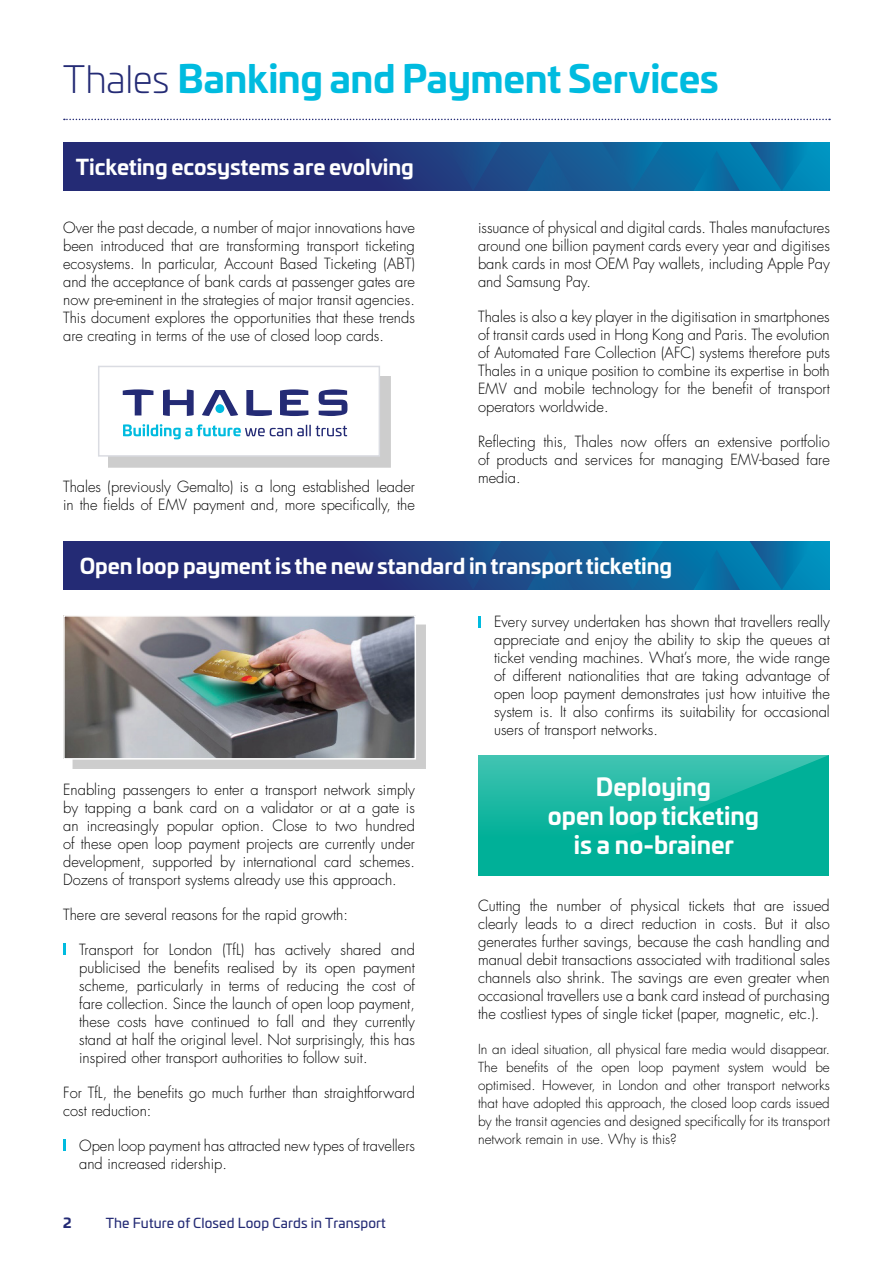
<style>
.page{position:relative;width:893px;height:1263px;background:#fff}
.page>*{position:absolute;margin:0;border:0;box-sizing:border-box;transform-origin:0 0}
.t1{font:700 37.5px "Univia Pro";letter-spacing:-.01em;color:#00bbdf}
.t2{font:700 24px/28.8px "Univia Pro";color:#fff;text-align:center}
.t3{font:700 21px "Univia Pro";letter-spacing:-.005em;color:#fff}
.t4{font:300 15px/18px "Futura LT";color:#000;text-align:justify}
.t5{font:300 13.5px/18px "Futura LT";color:#000;text-align:justify}
.t6{font:13.5px "Univia Pro";letter-spacing:.01em;color:#242b75}
.t7{font:700 13.5px "Univia Pro";color:#242b75}
.s1{font-weight:300;color:#242b75}
</style>
<div class="page">
<div style="left:63px;top:143px;width:767px;height:48px;background:#242b75"></div>
<svg style="left:429px;top:143px;width:401px;height:48px;background:#10649c"></svg>
<div style="left:63px;top:542px;width:767px;height:47px;background:#242b75"></div>
<svg style="left:429px;top:542px;width:401px;height:47px;background:#10649c"></svg>
<div style="left:108px;top:376px;width:283px;height:91px;background:#cdcdcd"></div>
<div style="left:99px;top:366px;width:280px;height:90px;background:#fff"></div>
<svg style="left:319px;top:389px;width:28px;height:27px"></svg>
<svg style="left:280px;top:389px;width:28px;height:27px"></svg>
<svg style="left:246px;top:390px;width:26px;height:26px"></svg>
<svg style="left:202px;top:390px;width:36px;height:26px"></svg>
<svg style="left:163px;top:390px;width:31px;height:26px"></svg>
<svg style="left:123px;top:389px;width:30px;height:26px"></svg>
<svg style="left:123px;top:424px;width:224px;height:15px"></svg>
<div style="left:98px;top:366px;width:282px;height:91px;border:2px solid #dadce2"></div>
<div style="left:73px;top:625px;width:353px;height:144px;background:#000;opacity:.2"></div>
<img style="left:66px;top:618px;width:347px;height:138px">
<div style="left:63px;top:615px;width:353px;height:144px;border:2px solid #fff"></div>
<svg style="left:63px;top:943px;width:3px;height:12px"></svg>
<svg style="left:63px;top:1139px;width:3px;height:12px"></svg>
<svg style="left:478px;top:616px;width:3px;height:11px"></svg>
<svg style="left:478px;top:755px;width:351px;height:121px;background:#12b59f"></svg>
<svg style="left:64px;top:119px;width:766px;height:1px"></svg>
<h1 class="t1" style="left:63px;top:49px;width:657px"><span class="s1">Thales</span> Banking and Payment Services</h1>
<h3 class="t3" style="left:76px;top:150px;width:339px">Ticketing ecosystems are evolving</h3>
<p class="t4" style="left:63px;top:219px;width:353px">Over the past decade, a number of major innovations have been introduced that are transforming transport ticketing ecosystems. In particular, Account Based Ticketing (ABT) and the acceptance of bank cards at passenger gates are now pre-eminent in the strategies of major transit agencies.<br>This document explores the opportunities that these trends are creating in terms of the use of closed loop cards.</p>
<p class="t4" style="left:63px;top:478px;width:353px">Thales (previously Gemalto) is a long established leader in the fields of EMV payment and, more specifically, the</p>
<p class="t4" style="left:478px;top:219px;width:353px">issuance of physical and digital cards. Thales manufactures around one billion payment cards every year and digitises bank cards in most OEM Pay wallets, including Apple Pay and Samsung Pay.</p>
<p class="t4" style="left:478px;top:308px;width:353px">Thales is also a key player in the digitisation in smartphones of transit cards used in Hong Kong and Paris. The evolution of Automated Fare Collection (AFC) systems therefore puts Thales in a unique position to combine its expertise in both EMV and mobile technology for the benefit of transport operators worldwide.</p>
<p class="t4" style="left:478px;top:433px;width:353px">Reflecting this, Thales now offers an extensive portfolio of products and services for managing EMV-based fare media.</p>
<h3 class="t3" style="left:80px;top:549px;width:594px">Open loop payment is the new standard in transport ticketing</h3>
<p class="t4" style="left:63px;top:780px;width:353px">Enabling passengers to enter a transport network simply by tapping a bank card on a validator or at a gate is an increasingly popular option. Close to two hundred of these open loop payment projects are currently under development, supported by international card schemes.<br>Dozens of transport systems already use this approach.</p>
<p class="t4" style="left:63px;top:905px;width:286px">There are several reasons for the rapid growth:</p>
<p class="t4" style="left:79px;top:940px;width:337px">Transport for London (TfL) has actively shared and publicised the benefits realised by its open payment scheme, particularly in terms of reducing the cost of fare collection. Since the launch of open loop payment, these costs have continued to fall and they currently stand at half the original level. Not surprisingly, this has inspired other transport authorities to follow suit.</p>
<p class="t4" style="left:63px;top:1084px;width:353px">For TfL, the benefits go much further than straightforward cost reduction:</p>
<p class="t4" style="left:79px;top:1137px;width:337px">Open loop payment has attracted new types of travellers and increased ridership.</p>
<p class="t7" style="left:63px;top:1212px;width:10px">2</p>
<p class="t6" style="left:106px;top:1212px;width:282px">The Future of Closed Loop Cards in Transport</p>
<p class="t4" style="left:494px;top:613px;width:337px">Every survey undertaken has shown that travellers really appreciate and enjoy the ability to skip the queues at ticket vending machines. What’s more, the wide range of different nationalities that are taking advantage of open loop payment demonstrates just how intuitive the system is. It also confirms its suitability for occasional users of transport networks.</p>
<h2 class="t2" style="left:548px;top:771px;width:213px">Deploying<br>open loop ticketing is a no-brainer</h2>
<p class="t4" style="left:478px;top:897px;width:353px">Cutting the number of physical tickets that are issued clearly leads to a direct reduction in costs. But it also generates further savings, because the cash handling and manual debit transactions associated with traditional sales channels also shrink. The savings are even greater when occasional travellers use a bank card instead of purchasing the costliest types of single ticket (paper, magnetic, etc.).</p>
<p class="t5" style="left:478px;top:1040px;width:353px">In an ideal situation, all physical fare media would disappear.<br>The benefits of the open loop payment system would be optimised. However, in London and other transport networks that have adopted this approach, the closed loop cards issued by the transit agencies and designed specifically for its transport network remain in use. Why is this?</p>
</div>
